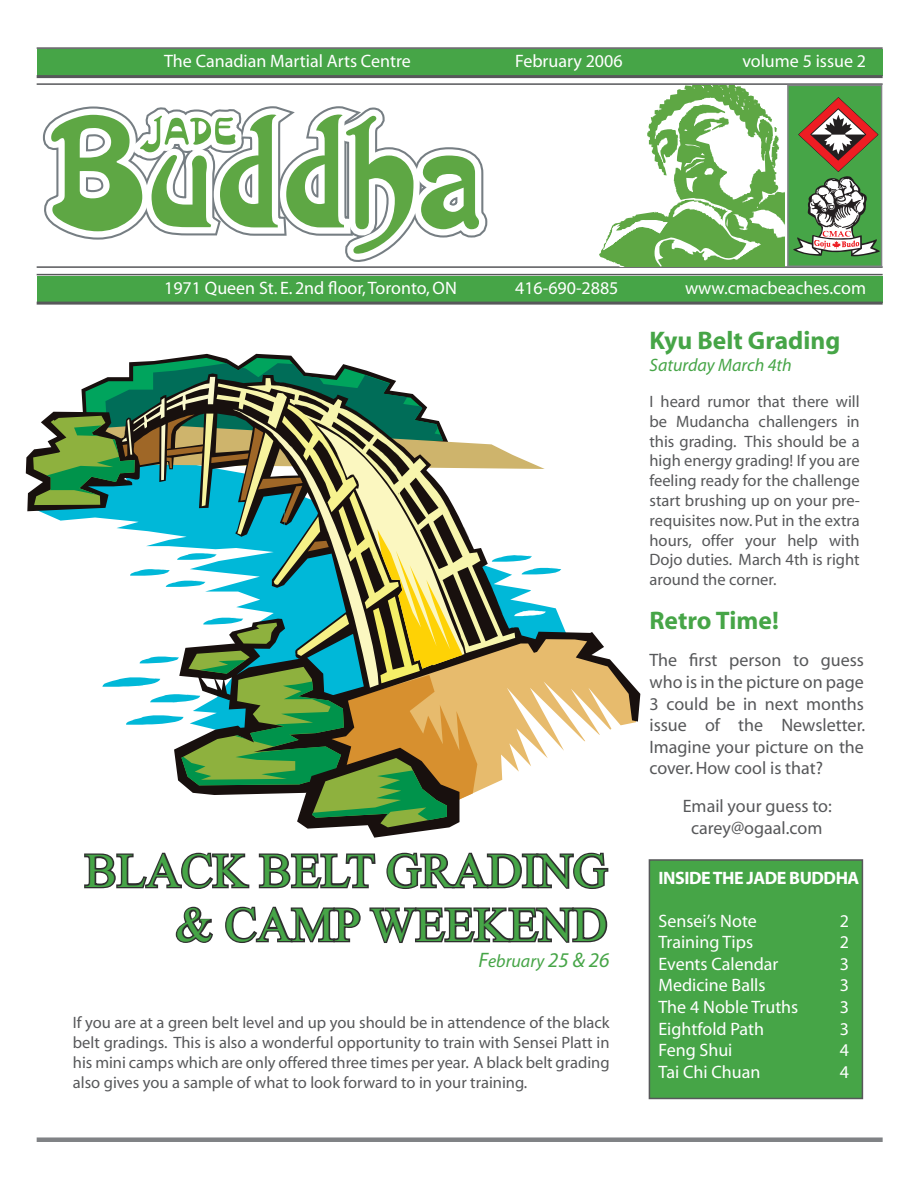
<style>
.page{position:relative;width:918px;height:1188px;background:#fff}
.page>*{position:absolute;margin:0;border:0;box-sizing:border-box;transform-origin:0 0}
.t1{font:48px/54px "Times New Roman";color:#46a547;text-align:right}
.t2{font:700 25.5px "Myriad";color:#46a547}
.t3{font:18px "Myriad";color:#fff}
.t4{font:18px/21.6px "Myriad";color:#57585a;text-align:justify}
.t5{font:italic 18px "Myriad";color:#46a547}
.t6{font:700 18px "Myriad";letter-spacing:-.025em;color:#fff}
.t7{font:16.5px/19.8px "Myriad";color:#57585a;text-align:justify}
.s1{font-size:21px}
</style>
<div class="page">
<div style="left:649px;top:860px;width:213px;height:238px;background:#46a547"></div>
<div style="left:649px;top:859px;width:214px;height:240px;border:2px solid #57585a"></div>
<hr style="left:37px;top:83px;width:846px;height:2px;background:#57585a">
<div style="left:37px;top:49px;width:846px;height:27px;background:#46a547"></div>
<hr style="left:37px;top:47px;width:846px;height:2px;background:#57585a">
<hr style="left:37px;top:75px;width:846px;height:3px;background:#57585a">
<div style="left:37px;top:276px;width:846px;height:27px;background:#46a547"></div>
<hr style="left:37px;top:274px;width:846px;height:1px;background:#57585a">
<hr style="left:37px;top:302px;width:846px;height:3px;background:#57585a">
<hr style="left:37px;top:266px;width:846px;height:2px;background:#57585a">
<div style="left:37px;top:1137px;width:846px;height:5px;background:#808285"></div>
<div style="left:788px;top:85px;width:94px;height:181px;background:#46a547"></div>
<div style="left:787px;top:85px;width:95px;height:182px;border:2px solid #808285"></div>
<svg style="left:599px;top:85px;width:185px;height:181px"></svg>
<svg style="left:43px;top:106px;width:444px;height:156px"></svg>
<svg style="left:793px;top:97px;width:87px;height:159px"></svg>
<svg style="left:84px;top:852px;width:166px;height:37px"></svg>
<svg style="left:258px;top:853px;width:118px;height:36px"></svg>
<svg style="left:386px;top:852px;width:223px;height:37px"></svg>
<svg style="left:175px;top:906px;width:38px;height:37px"></svg>
<svg style="left:225px;top:906px;width:383px;height:37px"></svg>
<svg style="left:26px;top:450px;width:614px;height:301px"></svg>
<svg style="left:33px;top:354px;width:528px;height:484px"></svg>
<p class="t3" style="left:164px;top:52px;width:248px">The Canadian Martial Arts Centre</p>
<p class="t3" style="left:515px;top:52px;width:109px">February 2006</p>
<p class="t3" style="left:742px;top:52px;width:125px">volume 5 issue 2</p>
<p class="t3" style="left:164px;top:279px;width:294px">1971 Queen St. E. 2nd floor, Toronto, ON</p>
<p class="t3" style="left:515px;top:279px;width:105px">416-690-2885</p>
<p class="t3" style="left:685px;top:279px;width:183px">www.cmacbeaches.com</p>
<h1 class="t1" style="left:85px;top:843px;width:524px">BLACK BELT GRADING &amp; CAMP WEEKEND</h1>
<p class="t5" style="left:478px;top:952px;width:133px"><span class="s1">F</span>ebruary <span class="s1">25 &amp; 26</span></p>
<p class="t7" style="left:73px;top:1014px;width:538px">If you are at a green belt level and up you should be in attendence of the black belt gradings. This is also a wonderful opportunity to train with Sensei Platt in his mini camps which are only offered three times per year. A black belt grading also gives you a sample of what to look forward to in your training.</p>
<h2 class="t2" style="left:650px;top:328px;width:192px">Kyu Belt Grading</h2>
<p class="t5" style="left:650px;top:356px;width:144px">Saturday March 4th</p>
<p class="t7" style="left:650px;top:392px;width:212px">I heard rumor that there will be Mudancha challengers in this grading. This should be a high energy grading! If you are feeling ready for the challenge start brushing up on your pre&shy;requisites now. Put in the extra hours, offer your help with Dojo duties. March 4th is right around the corner.</p>
<h2 class="t2" style="left:650px;top:607px;width:131px">Retro Time!</h2>
<p class="t4" style="left:649px;top:650px;width:217px">The first person to guess who is in the picture on page 3 could be in next months issue of the Newsletter.<br>Imagine your picture on the cover. How cool is that?</p>
<p class="t4" style="left:683px;top:796px;width:151px;text-align:center">Email your guess to: carey@ogaal.com</p>
<p class="t6" style="left:658px;top:868px;width:202px">INSIDE THE JADE BUDDHA</p>
<p class="t3" style="left:658px;top:912px;width:100px">Sensei’s Note</p>
<p class="t3" style="left:840px;top:912px;width:11px">2</p>
<p class="t3" style="left:658px;top:933px;width:96px">Training Tips</p>
<p class="t3" style="left:840px;top:933px;width:11px">2</p>
<p class="t3" style="left:658px;top:955px;width:121px">Events Calendar</p>
<p class="t3" style="left:840px;top:955px;width:11px">3</p>
<p class="t3" style="left:658px;top:977px;width:109px">Medicine Balls</p>
<p class="t3" style="left:840px;top:977px;width:11px">3</p>
<p class="t3" style="left:658px;top:998px;width:141px">The 4 Noble Truths</p>
<p class="t3" style="left:840px;top:998px;width:11px">3</p>
<p class="t3" style="left:658px;top:1020px;width:107px">Eightfold Path</p>
<p class="t3" style="left:840px;top:1020px;width:11px">3</p>
<p class="t3" style="left:659px;top:1041px;width:76px">Feng Shui</p>
<p class="t3" style="left:840px;top:1041px;width:11px">4</p>
<p class="t3" style="left:659px;top:1063px;width:103px">Tai Chi Chuan</p>
<p class="t3" style="left:840px;top:1063px;width:11px">4</p>
</div>
